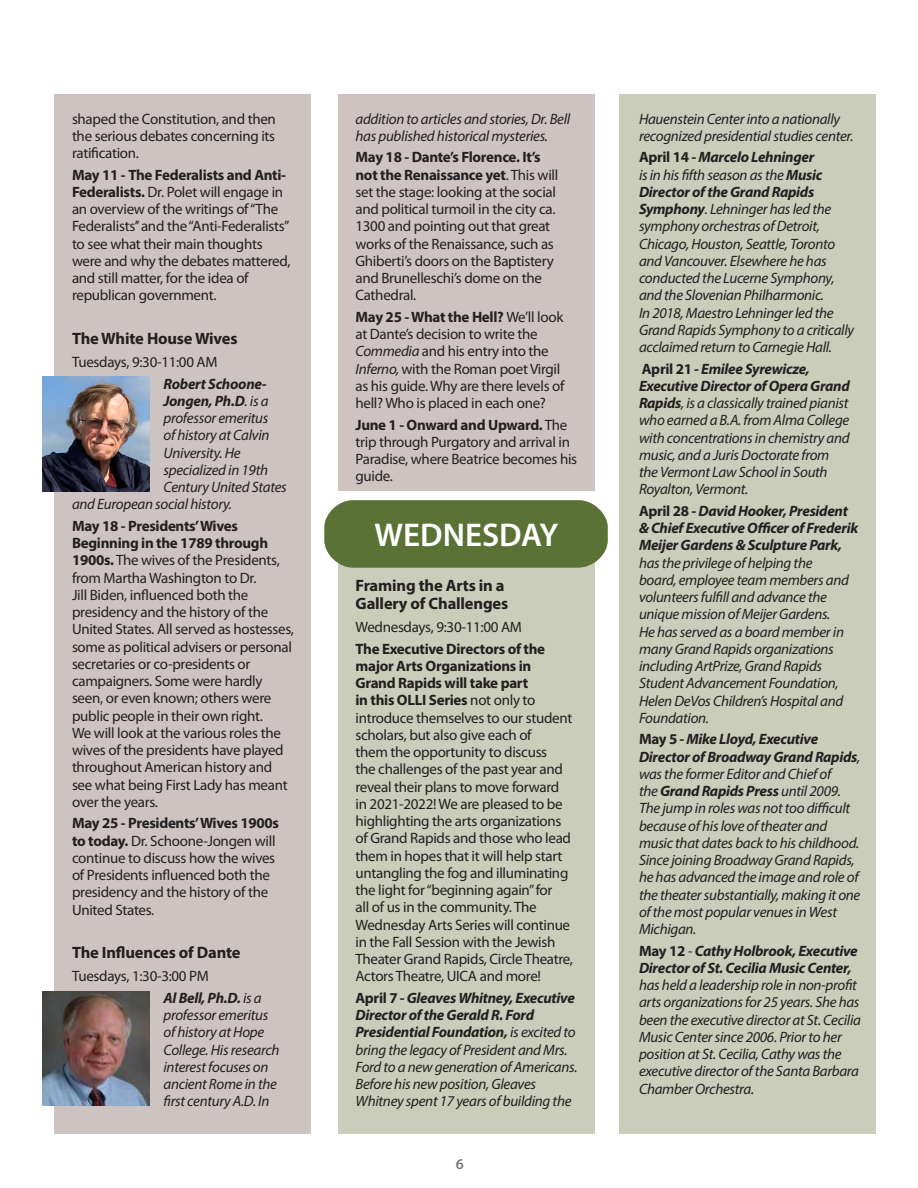
<style>
.page{position:relative;width:918px;height:1188px;background:#fff}
.page>*{position:absolute;margin:0;border:0;box-sizing:border-box;transform-origin:0 0}
.t1{font:600 33px "Myriad Pro";color:#fff}
.t2{font:700 16.5px/18px "Myriad Pro";letter-spacing:-.01em;color:#231f20}
.t3{font:15px/17.2px "Myriad Pro";letter-spacing:-.02em;color:#231f20}
.t4{font:italic 15px/17.2px "Myriad Pro";letter-spacing:-.02em;color:#231f20}
.t5{font:italic 700 15px/17.2px "Myriad Pro";letter-spacing:-.02em;color:#231f20}
.t6{font:600 15px "Myriad Pro";color:#76787b}
.s1{font-weight:700}
.s2{font-weight:400}
.s3{font-weight:700;font-style:italic}
.s4{font-style:italic}
.s5{font-weight:700;font-style:normal}
.s6{font-style:normal}
.s7{font-weight:400;font-style:normal}
</style>
<div class="page">
<div style="left:338px;top:534px;width:256px;height:600px;background:#c9cdba"></div>
<div style="left:54px;top:94px;width:256px;height:1040px;background:#cdc4c2"></div>
<div style="left:338px;top:94px;width:256px;height:397px;background:#cdc4c2"></div>
<div style="left:620px;top:94px;width:256px;height:1040px;background:#c9cdba"></div>
<div style="left:324px;top:500px;width:284px;height:68px;background:#5a7235;border-radius:28px"></div>
<img style="left:42px;top:376px;width:108px;height:115px">
<img style="left:42px;top:991px;width:108px;height:115px">
<p class="t3" style="left:72px;top:110px;width:205px;text-align:justify">shaped the Constitution, and then the serious debates concerning its ratification.</p>
<p class="t3" style="left:72px;top:166px;width:220px"><span class="s1">May 11 - The Federalists and Anti-Federalists.</span> Dr. Polet will engage in an overview of the writings of “The Federalists’’ and the “Anti-Federalists” to see what their main thoughts were and why the debates mattered, and still matter, for the idea of republican government.</p>
<p class="t2" style="left:72px;top:329px;width:167px">The White House Wives</p>
<p class="t3" style="left:72px;top:353px;width:147px">Tuesdays, 9:30-11:00 AM</p>
<p class="t5" style="left:164px;top:375px;width:105px">Robert Schoone-</p>
<p class="t5" style="left:164px;top:392px;width:107px">Jongen, Ph.D<span class="s2">. is a</span></p>
<p class="t4" style="left:164px;top:409px;width:106px">professor emeritus</p>
<p class="t4" style="left:164px;top:427px;width:108px">of history at Calvin</p>
<p class="t4" style="left:164px;top:444px;width:79px">University. He</p>
<p class="t4" style="left:164px;top:461px;width:106px">specialized in 19th</p>
<p class="t4" style="left:164px;top:478px;width:125px">Century United States</p>
<p class="t4" style="left:72px;top:496px;width:161px">and European social history.</p>
<p class="t3" style="left:72px;top:517px;width:223px"><span class="s1">May 18 - Presidents’ Wives<br>Beginning in the 1789 through<br>1900s.</span> The wives of the Presidents, from Martha Washington to Dr.<br>Jill Biden, influenced both the presidency and the history of the<br>United States. All served as hostesses, some as political advisers or personal secretaries or co-presidents or campaigners. Some were hardly seen, or even known; others were public people in their own right.<br>We will look at the various roles the wives of the presidents have played throughout American history and see what being First Lady has meant over the years.</p>
<p class="t3" style="left:72px;top:814px;width:209px"><span class="s1">May 25 - Presidents’ Wives 1900s to today.</span> Dr. Schoone-Jongen will continue to discuss how the wives of Presidents influenced both the presidency and the history of the<br>United States.</p>
<p class="t2" style="left:72px;top:943px;width:170px">The Influences of Dante</p>
<p class="t3" style="left:164px;top:965px;width:100px;line-height:21.5px;text-indent:-92px">Tuesdays, 1:30-3:00 PM<br><span class="s3">Al Bell, Ph.D.</span> <span class="s4">is a</span></p>
<p class="t4" style="left:164px;top:1006px;width:117px">professor emeritus of history at Hope<br>College. His research interest focuses on ancient Rome in the first century A.D. In</p>
<p class="t4" style="left:356px;top:110px;width:216px">addition to articles and stories, Dr. Bell has published historical mysteries.</p>
<p class="t3" style="left:356px;top:149px;width:204px"><span class="s1">May 18 - Dante’s Florence. It’s not the Renaissance yet</span>. This will set the stage: looking at the social and political turmoil in the city ca.<br>1300 and pointing out that great works of the Renaissance, such as<br>Ghiberti’s doors on the Baptistery and Brunelleschi’s dome on the<br>Cathedral.</p>
<p class="t3" style="left:356px;top:308px;width:211px"><span class="s1">May 25 - What the Hell?</span> We’ll look at Dante’s decision to write the<br><span class="s4">Commedia</span> and his entry into the<br><span class="s4">Inferno,</span> with the Roman poet Virgil as his guide. Why are there levels of hell? Who is placed in each one?</p>
<p class="t3" style="left:356px;top:416px;width:223px"><span class="s1">June 1 - Onward and Upward.</span> The trip through Purgatory and arrival in<br>Paradise, where Beatrice becomes his guide.</p>
<h1 class="t1" style="left:375px;top:514px;width:185px">WEDNESDAY</h1>
<p class="t2" style="left:356px;top:576px;width:154px">Framing the Arts in a<br>Gallery of Challenges</p>
<p class="t3" style="left:356px;top:618px;width:168px">Wednesdays, 9:30-11:00 AM</p>
<p class="t3" style="left:356px;top:640px;width:219px"><span class="s1">The Executive Directors of the major Arts Organizations in Grand Rapids will take part<br>in this OLLI Series</span> not only to introduce themselves to our student scholars, but also give each of<br>them the opportunity to discuss<br>the challenges of the past year and reveal their plans to move forward in 2021-2022! We are pleased to be highlighting the arts organizations of Grand Rapids and those who lead them in hopes that it will help start untangling the fog and illuminating the light for “beginning again” for<br>all of us in the community. The Wednesday Arts Series will continue in the Fall Session with the Jewish Theater Grand Rapids, Circle Theatre, Actors Theatre, UICA and more!</p>
<p class="t4" style="left:356px;top:989px;width:224px"><span class="s5">April 7</span> <span class="s1">- Gleaves Whitney, Executive Director of the Gerald R. Ford Presidential Foundation,</span> is excited to bring the legacy of President and Mrs.<br>Ford to a new generation of Americans.<br>Before his new position, Gleaves Whitney spent 17 years of building the</p>
<p class="t6" style="left:456px;top:1154px;width:10px">6</p>
<p class="t4" style="left:639px;top:110px;width:216px">Hauenstein Center into a nationally recognized presidential studies center.</p>
<p class="t4" style="left:639px;top:149px;width:217px"><span class="s5">April 14</span> <span class="s1">- Marcelo Lehninger<br></span>is in his fifth season as the <span class="s1">Music Director of the Grand Rapids Symphony</span>. Lehninger has led the symphony orchestras of Detroit, Chicago, Houston, Seattle, Toronto and Vancouver. Elsewhere he has conducted the Lucerne Symphony, and the Slovenian Philharmonic.<br>In 2018, Maestro Lehninger led the Grand Rapids Symphony to a critically acclaimed return to Carnegie Hall.</p>
<p class="t4" style="left:639px;top:360px;width:212px"><span class="s5">April 21</span> <span class="s1">- Emilee Syrewicze,<br>Executive Director of Opera Grand<br>Rapids</span>, is a classically trained pianist who earned a B.A. from Alma College with concentrations in chemistry and music, and a Juris Doctorate from the Vermont Law School in South<br>Royalton, Vermont.</p>
<p class="t5" style="left:639px;top:502px;width:221px"><span class="s6">April 28</span> - David Hooker, President &amp; Chief Executive Officer of Frederik<br>Meijer Gardens &amp; Sculpture Park,</p>
<p class="t4" style="left:639px;top:554px;width:211px">has the privilege of helping the board, employee team members and volunteers fulfill and advance the unique mission of Meijer Gardens.<br>He has served as a board member in many Grand Rapids organizations including ArtPrize, Grand Rapids<br>Student Advancement Foundation,<br>Helen DeVos Children’s Hospital and<br>Foundation.</p>
<p class="t4" style="left:639px;top:730px;width:223px"><span class="s5">May 5</span> <span class="s1">- Mike Lloyd, Executive Director of Broadway Grand Rapids</span>, was the former Editor and Chief of<br>the <span class="s1">Grand Rapids Press</span> until 2009.<br>The jump in roles was not too difficult because of his love of theater and music that dates back to his childhood.<br>Since joining Broadway Grand Rapids, he has advanced the image and role of the theater substantially, making it one of the most popular venues in West Michigan.</p>
<p class="t5" style="left:639px;top:941px;width:220px"><span class="s6">May 12</span> <span class="s7">-</span> Cathy Holbrook, Executive<br>Director of St. Cecilia Music Center,</p>
<p class="t4" style="left:639px;top:976px;width:223px">has held a leadership role in non-profit arts organizations for 25 years. She has been the executive director at St. Cecilia Music Center since 2006. Prior to her position at St. Cecilia, Cathy was the executive director of the Santa Barbara Chamber Orchestra.</p>
</div>
